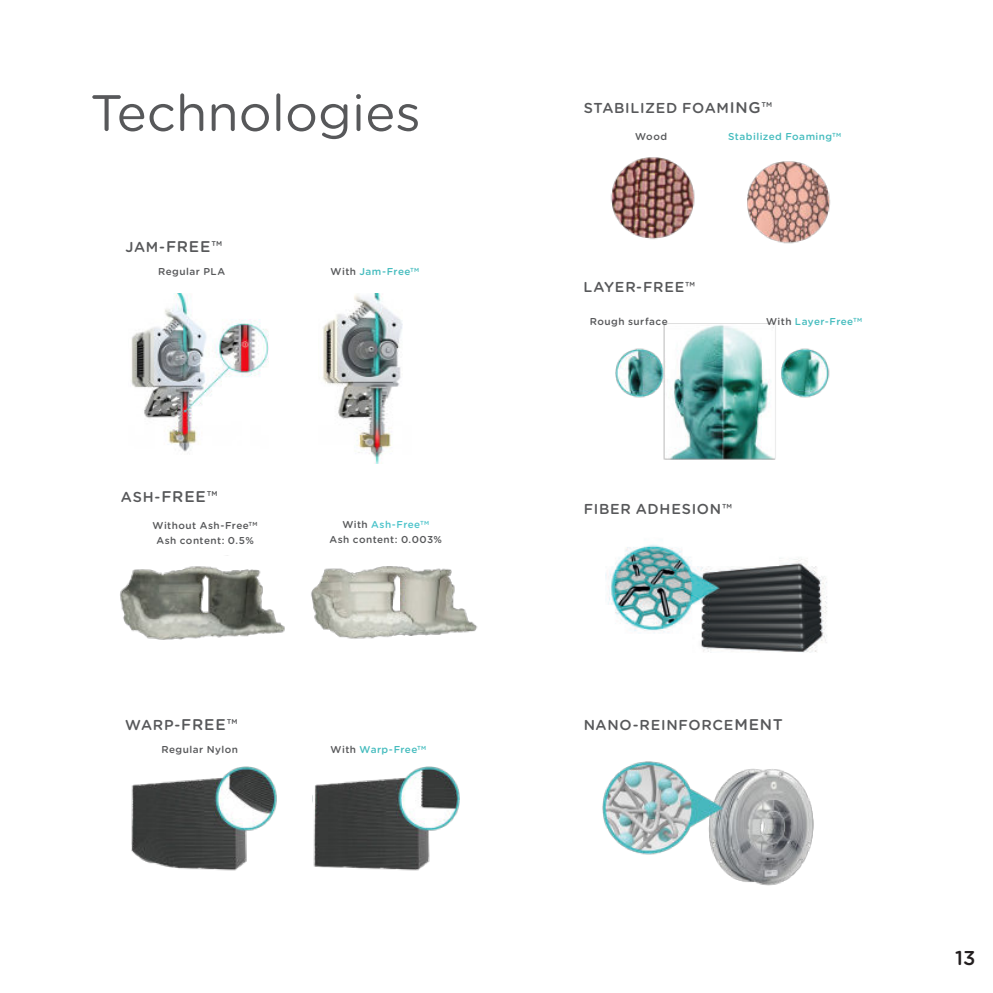
<style>
.page{position:relative;width:993px;height:993px;background:#fff}
.page>*{position:absolute;margin:0;border:0;box-sizing:border-box;transform-origin:0 0}
.t1{font:51px "Gotham Rounded";color:#57585a}
.t2{font:500 20px "Gotham Rounded";color:#231f20}
.t3{font:500 15.5px "Gotham Rounded";letter-spacing:.05em;color:#57585a}
.t4{font:500 14.25px "Gotham Rounded";letter-spacing:.05em;color:#57585a}
.t5{font:500 10px/14.8px "Gotham Rounded";letter-spacing:.05em;color:#57585a;text-align:center}
.t6{font:500 10px "Gotham Rounded";letter-spacing:.045em;color:#45bcbe}
.s1{font-size:14.25px}
.s2{color:#57585a}
.s3{color:#4bc3ca}
.s4{font-size:15.5px}
</style>
<div class="page">
<img style="left:322px;top:293px;width:81px;height:170px">
<img style="left:131px;top:293px;width:138px;height:159px">
<img style="left:131px;top:766px;width:145px;height:105px">
<img style="left:312px;top:766px;width:148px;height:105px">
<img style="left:120px;top:569px;width:55px;height:71px">
<img style="left:175px;top:555px;width:303px;height:85px">
<img style="left:615px;top:323px;width:215px;height:136px">
<img style="left:602px;top:761px;width:212px;height:125px">
<img style="left:610px;top:157px;width:85px;height:83px">
<img style="left:747px;top:161px;width:84px;height:83px">
<img style="left:605px;top:544px;width:222px;height:109px">
<h1 class="t1" style="left:90px;top:90px;width:332px">Technologies</h1>
<h3 class="t3" style="left:126px;top:239px;width:98px"><span class="s1">JAM-</span>FREE™</h3>
<p class="t5" style="left:158px;top:265px;width:69px">Regular PLA</p>
<p class="t6" style="left:330px;top:267px;width:90px"><span class="s2">With</span> Jam-Free<sup>TM</sup></p>
<h3 class="t3" style="left:121px;top:489px;width:98px"><span class="s1">ASH-</span>FREE™</h3>
<p class="t5" style="left:152px;top:518px;width:107px">Without Ash-Free<sup>TM<br></sup>Ash content: 0.5%</p>
<p class="t5" style="left:329px;top:517px;width:114px">With <span class="s3">Ash-Free</span><sup>TM<br></sup>Ash content: 0.003%</p>
<h3 class="t4" style="left:125px;top:718px;width:114px">WARP-<span class="s4">FREE™</span></h3>
<p class="t5" style="left:161px;top:742px;width:78px">Regular Nylon</p>
<p class="t6" style="left:330px;top:745px;width:97px"><span class="s2">With</span> Warp-Free<sup>TM</sup></p>
<h3 class="t4" style="left:583px;top:101px;width:190px">STABILIZED FOAM<span class="s4">ING™</span></h3>
<p class="t5" style="left:635px;top:130px;width:33px">Wood</p>
<p class="t6" style="left:727px;top:132px;width:115px">Stabilized Foaming<sup>TM</sup></p>
<h3 class="t4" style="left:583px;top:280px;width:113px">LAYER-FREE™</h3>
<p class="t5" style="left:589px;top:315px;width:79px">Rough surface</p>
<p class="t6" style="left:765px;top:317px;width:97px"><span class="s2">With</span> Layer-Free<sup>TM</sup></p>
<h3 class="t4" style="left:583px;top:502px;width:150px">FIBER ADHESION™</h3>
<h3 class="t4" style="left:583px;top:718px;width:201px">NANO-REINFORCE<span class="s4">MENT</span></h3>
<h2 class="t2" style="left:954px;top:948px;width:22px">13</h2>
</div>
